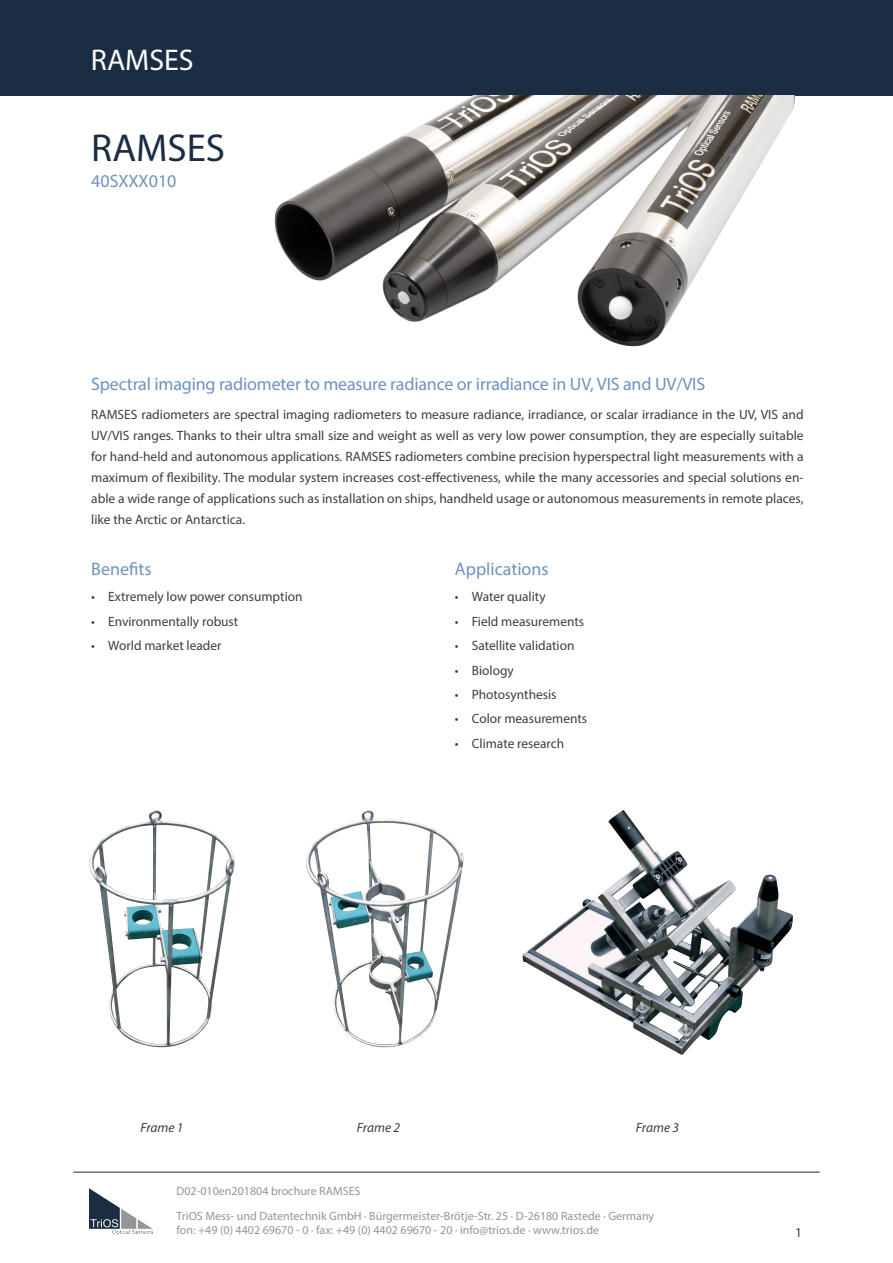
<style>
.page{position:relative;width:893px;height:1263px;background:#fff}
.page>*{position:absolute;margin:0;border:0;box-sizing:border-box;transform-origin:0 0}
.Fließtext{font:39px "Myriad Pro";color:#1b2d42}
.t1{font:30px "Myriad Pro";color:#fff}
.Fließtext-2{font:18px "Myriad Pro";letter-spacing:-.01em;color:#6d93be}
.Fließtext-3{font:13.5px/21px "Myriad Pro";color:#3e3e3f;text-align:justify}
.Fließtext-4{font:italic 13.5px "Myriad Pro";letter-spacing:-.01em;color:#3e3e3f}
.Fließtext-5{font:13.5px "Myriad Pro";color:#2e4056}
.t2{font:12px/25.2px "Myriad Pro";color:#939598}
</style>
<div class="page">
<div style="left:0;top:0;width:893px;height:96px;background:#1b2d42"></div>
<hr style="left:73px;top:1172px;width:747px;height:1px;background:#1b2d42">
<img style="left:89px;top:1188px;width:64px;height:47px">
<img style="left:275px;top:96px;width:520px;height:250px">
<img style="left:89px;top:810px;width:146px;height:237px">
<img style="left:306px;top:810px;width:157px;height:237px">
<img style="left:522px;top:810px;width:271px;height:245px">
<h2 class="t1" style="left:91px;top:42px;width:104px">RAMSES</h2>
<p class="Fließtext" style="left:91px;top:124px;width:135px">RAMSES</p>
<p class="Fließtext-2" style="left:91px;top:170px;width:87px">40SXXX010</p>
<p class="Fließtext-2" style="left:91px;top:373px;width:615px">Spectral imaging radiometer to measure radiance or irradiance in UV, VIS and UV/VIS</p>
<p class="Fließtext-3" style="left:91px;top:404px;width:714px">RAMSES radiometers are spectral imaging radiometers to measure radiance, irradiance, or scalar irradiance in the UV, VIS and UV/VIS ranges. Thanks to their ultra small size and weight as well as very low power consumption, they are especially suitable for hand-held and autonomous applications. RAMSES radiometers combine precision hyperspectral light measurements with a maximum of flexibility. The modular system increases cost-effectiveness, while the many accessories and special solutions en&shy;able a wide range of applications such as installation on ships, handheld usage or autonomous measurements in remote places, like the Arctic or Antarctica.</p>
<p class="Fließtext-2" style="left:455px;top:558px;width:95px">Applications</p>
<p class="Fließtext-3" style="left:455px;top:586px;width:92px">• Water quality</p>
<p class="Fließtext-3" style="left:455px;top:611px;width:131px">• Field measurements</p>
<p class="Fließtext-3" style="left:455px;top:635px;width:121px">• Satellite validation</p>
<p class="Fließtext-3" style="left:455px;top:659px;width:60px">• Biology</p>
<p class="Fließtext-3" style="left:455px;top:684px;width:103px">• Photosynthesis</p>
<p class="Fließtext-3" style="left:455px;top:708px;width:134px">• Color measurements</p>
<p class="Fließtext-3" style="left:455px;top:732px;width:111px">• Climate research</p>
<p class="Fließtext-2" style="left:91px;top:558px;width:62px">Benefits</p>
<p class="Fließtext-3" style="left:91px;top:586px;width:213px">• Extremely low power consumption</p>
<p class="Fließtext-3" style="left:91px;top:611px;width:149px">• Environmentally robust</p>
<p class="Fließtext-3" style="left:91px;top:635px;width:132px">• World market leader</p>
<p class="Fließtext-4" style="left:140px;top:1119px;width:45px">Frame 1</p>
<p class="Fließtext-4" style="left:357px;top:1119px;width:45px">Frame 2</p>
<p class="Fließtext-4" style="left:636px;top:1119px;width:45px">Frame 3</p>
<p class="t2" style="left:176px;top:1178px;width:479px">D02-010en201804 brochure RAMSES<br>TriOS Mess- und Datentechnik GmbH · Bürgermeister-Brötje-Str. 25 · D-26180 Rastede · Germany</p>
<p class="t2" style="left:176px;top:1217px;width:424px">fon: +49 (0) 4402 69670 - 0 · fax: +49 (0) 4402 69670 - 20 · info@trios.de · www.trios.de</p>
<p class="Fließtext-5" style="left:795px;top:1224px;width:8px">1</p>
</div>
